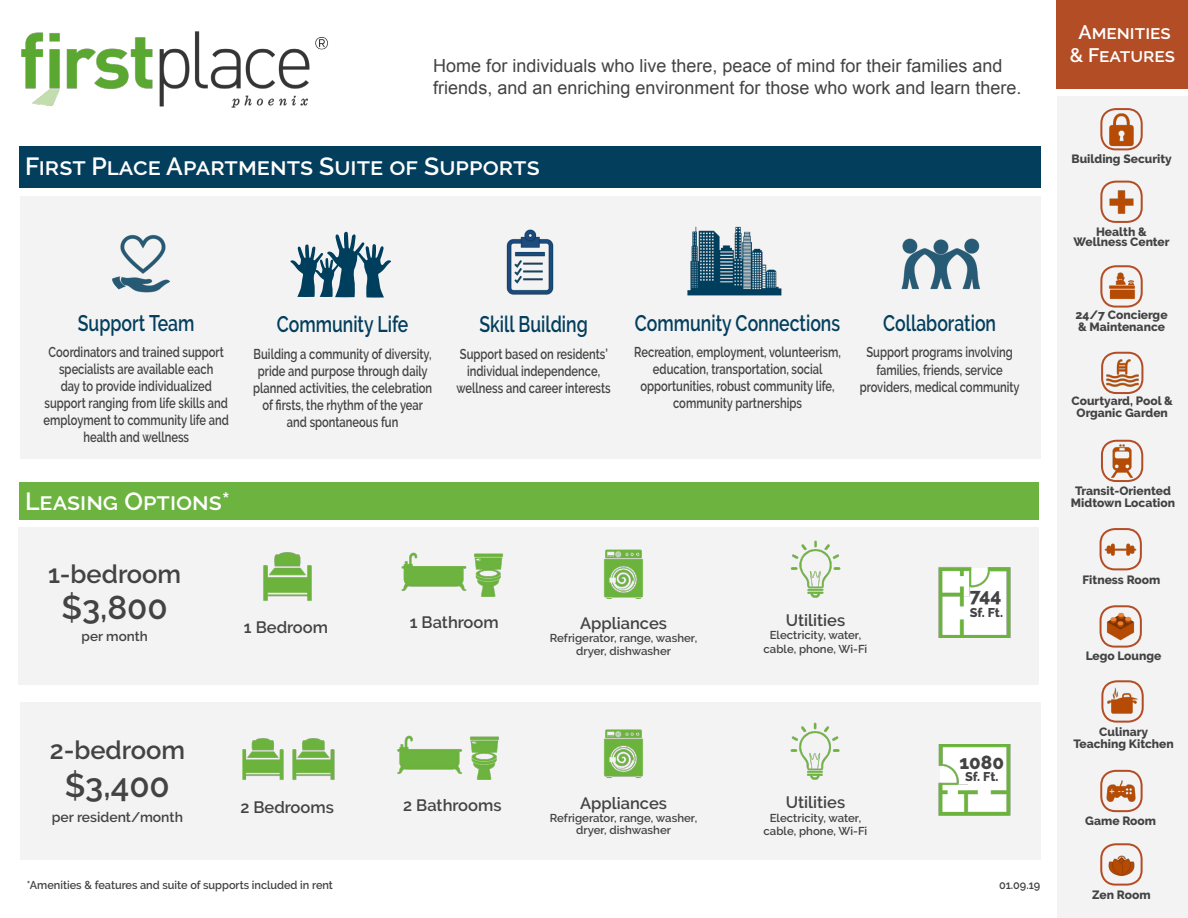
<style>
.page{position:relative;width:1188px;height:918px;background:#fff}
.page>*{position:absolute;margin:0;border:0;box-sizing:border-box;transform-origin:0 0}
.t1{font:600 33px "Raleway";color:#434343}
.t2{font:600 25.5px "Raleway";color:#434343}
.t3{font:600 24.75px "Raleway";color:#fff}
.t4{font:600 22.5px "Raleway";color:#033e5d;scale:.78 1}
.t5{font:600 19.5px "Raleway";color:#fff}
.t6{font:800 19.05px "Raleway";color:#434343}
.t7{font:18px/21.6px "Arial";color:#434343}
.t8{font:600 16.5px "Raleway";color:#434343}
.t9{font:600 14.25px/17.1px "Raleway";color:#434343;text-align:center;scale:.78 1}
.t10{font:600 13.95px "Raleway";color:#434343}
.t11{font:600 13.5px "Raleway";color:#434343}
.t12{font:800 12.6px "Raleway";letter-spacing:-.01em;color:#434343}
.t13{font:800 12px/12px "Raleway";color:#434343;text-align:center}
.t14{font:600 11.4px/13.6px "Raleway";color:#434343;text-align:center}
.t15{font:600 11.4px "Raleway";color:#434343;scale:.96 1}
</style>
<div class="page">
<div style="left:20px;top:703px;width:1020px;height:157px;background:#f3f3f3"></div>
<div style="left:1057px;top:96px;width:131px;height:822px;background:#f3f3f3"></div>
<img style="left:21px;top:31px;width:307px;height:77px">
<img style="left:1101px;top:182px;width:39px;height:38px">
<div style="left:1100px;top:181px;width:43px;height:42px;border:2px solid #b34d25;border-radius:14px"></div>
<img style="left:1103px;top:111px;width:39px;height:38px">
<div style="left:1100px;top:108px;width:43px;height:42px;border:2px solid #b34d25;border-radius:14px"></div>
<img style="left:1109px;top:272px;width:26px;height:27px">
<div style="left:1100px;top:265px;width:43px;height:43px;border:2px solid #b34d25;border-radius:14px"></div>
<img style="left:1102px;top:353px;width:40px;height:40px">
<div style="left:1101px;top:352px;width:42px;height:42px;border:2px solid #b34d25;border-radius:14px"></div>
<img style="left:1104px;top:685px;width:37px;height:35px">
<div style="left:1101px;top:680px;width:43px;height:43px;border:2px solid #b34d25;border-radius:14px"></div>
<img style="left:1102px;top:441px;width:40px;height:40px">
<div style="left:1101px;top:440px;width:42px;height:42px;border:2px solid #b34d25;border-radius:14px"></div>
<img style="left:1101px;top:529px;width:40px;height:40px">
<div style="left:1100px;top:528px;width:42px;height:42px;border:2px solid #b34d25;border-radius:14px"></div>
<img style="left:1104px;top:774px;width:35px;height:34px">
<div style="left:1100px;top:770px;width:43px;height:42px;border:2px solid #b34d25;border-radius:14px"></div>
<img style="left:1101px;top:608px;width:38px;height:39px">
<div style="left:1100px;top:605px;width:42px;height:43px;border:2px solid #b34d25;border-radius:14px"></div>
<img style="left:1103px;top:846px;width:37px;height:37px">
<div style="left:1100px;top:843px;width:43px;height:43px;border:2px solid #b34d25;border-radius:14px"></div>
<div style="left:1057px;top:0;width:131px;height:89px;background:#b34d25"></div>
<div style="left:20px;top:197px;width:1020px;height:262px;background:#f3f3f3"></div>
<img style="left:688px;top:226px;width:94px;height:70px">
<img style="left:901px;top:238px;width:80px;height:52px">
<div style="left:19px;top:146px;width:1021px;height:42px;background:#033e5d"></div>
<img style="left:112px;top:234px;width:58px;height:59px">
<img style="left:491px;top:223px;width:78px;height:78px;border-radius:39px">
<div style="left:18px;top:528px;width:1020px;height:157px;background:#f3f3f3"></div>
<img style="left:938px;top:567px;width:73px;height:70px">
<img style="left:263px;top:552px;width:49px;height:49px">
<img style="left:401px;top:552px;width:103px;height:45px">
<img style="left:938px;top:744px;width:73px;height:71px">
<img style="left:397px;top:735px;width:102px;height:45px">
<img style="left:790px;top:540px;width:51px;height:58px">
<img style="left:242px;top:738px;width:42px;height:42px">
<img style="left:292px;top:738px;width:43px;height:42px">
<img style="left:604px;top:549px;width:40px;height:50px">
<div style="left:19px;top:482px;width:1019px;height:38px;background:#6cb43f"></div>
<img style="left:790px;top:722px;width:50px;height:58px">
<img style="left:604px;top:729px;width:40px;height:49px">
<svg style="left:290px;top:231px;width:101px;height:67px"></svg>
<p class="t7" style="left:433px;top:55px;width:590px">Home for individuals who live there, peace of mind for their families and friends, and an enriching environment for those who work and learn there.</p>
<p class="t3" style="left:25px;top:152px;width:516px">First Place Apartments Suite of Supports</p>
<p class="t4" style="left:78px;top:310px;width:151px">Support Team</p>
<p class="t9" style="left:44px;top:343px;width:239px">Coordinators and trained support specialists are available each<br>day to provide individualized support ranging from life skills and employment to community life and health and wellness</p>
<p class="t3" style="left:25px;top:487px;width:206px">Leasing Options*</p>
<p class="t4" style="left:277px;top:312px;width:170px">Community Life</p>
<p class="t9" style="left:253px;top:345px;width:231px">Building a community of diversity, pride and purpose through daily planned activities, the celebration of firsts, the rhythm of the year and spontaneous fun</p>
<p class="t4" style="left:480px;top:312px;width:140px">Skill Building</p>
<p class="t9" style="left:457px;top:345px;width:199px">Support based on residents’ individual independence, wellness and career interests</p>
<p class="t4" style="left:635px;top:310px;width:265px">Community Connections</p>
<p class="t9" style="left:634px;top:343px;width:266px">Recreation, employment, volunteerism, education, transportation, social opportunities, robust community life, community partnerships</p>
<p class="t4" style="left:883px;top:310px;width:146px">Collaboration</p>
<p class="t9" style="left:860px;top:344px;width:206px">Support programs involving families, friends, service providers, medical community</p>
<p class="t2" style="left:48px;top:559px;width:135px">1-bedroom</p>
<p class="t1" style="left:62px;top:588px;width:108px">$3,800</p>
<p class="t11" style="left:82px;top:629px;width:68px">per month</p>
<p class="t2" style="left:50px;top:735px;width:137px">2-bedroom</p>
<p class="t1" style="left:65px;top:766px;width:106px">$3,400</p>
<p class="t10" style="left:52px;top:809px;width:133px">per resident/month</p>
<p class="t8" style="left:244px;top:618px;width:86px">1 Bedroom</p>
<p class="t8" style="left:410px;top:613px;width:90px">1 Bathroom</p>
<p class="t8" style="left:240px;top:798px;width:95px">2 Bedrooms</p>
<p class="t8" style="left:403px;top:796px;width:100px">2 Bathrooms</p>
<p class="t15" style="left:27px;top:878px;width:320px">*Amenities &amp; features and suite of supports included in rent</p>
<p class="t8" style="left:580px;top:614px;width:88px">Appliances</p>
<p class="t14" style="left:550px;top:632px;width:149px;line-height:12.6px">Refrigerator, range, washer, dryer, dishwasher</p>
<p class="t8" style="left:580px;top:794px;width:88px">Appliances</p>
<p class="t14" style="left:550px;top:811px;width:149px;line-height:12.6px">Refrigerator, range, washer, dryer, dishwasher</p>
<p class="t8" style="left:786px;top:610px;width:61px">Utilities</p>
<p class="t14" style="left:764px;top:628px;width:105px">Electricity, water, cable, phone, Wi-Fi</p>
<p class="t8" style="left:786px;top:793px;width:61px">Utilities</p>
<p class="t14" style="left:764px;top:811px;width:105px">Electricity, water, cable, phone, Wi-Fi</p>
<p class="t6" style="left:970px;top:584px;width:33px">744</p>
<p class="t12" style="left:970px;top:605px;width:35px">Sf. Ft.</p>
<p class="t6" style="left:959px;top:752px;width:46px">1080</p>
<p class="t12" style="left:965px;top:769px;width:35px">Sf. Ft.</p>
<p class="t15" style="left:999px;top:878px;width:45px">01.09.19</p>
<p class="t5" style="left:1079px;top:21px;width:94px">Amenities</p>
<p class="t5" style="left:1070px;top:44px;width:107px">&amp; Features</p>
<p class="t13" style="left:1072px;top:153px;width:102px">Building Security</p>
<p class="t13" style="left:1096px;top:226px;width:52px">Health &amp;</p>
<p class="t13" style="left:1074px;top:236px;width:98px">Wellness Center</p>
<p class="t13" style="left:1076px;top:309px;width:94px">24/7 Concierge</p>
<p class="t13" style="left:1078px;top:321px;width:89px">&amp; Maintenance</p>
<p class="t13" style="left:1072px;top:395px;width:103px">Courtyard, Pool &amp;<br>Organic Garden</p>
<p class="t13" style="left:1071px;top:485px;width:106px">Transit-Oriented<br>Midtown Location</p>
<p class="t13" style="left:1082px;top:574px;width:79px">Fitness Room</p>
<p class="t13" style="left:1086px;top:650px;width:77px">Lego Lounge</p>
<p class="t13" style="left:1073px;top:726px;width:102px">Culinary<br>Teaching Kitchen</p>
<p class="t13" style="left:1085px;top:815px;width:72px">Game Room</p>
<p class="t13" style="left:1092px;top:889px;width:60px">Zen Room</p>
</div>
